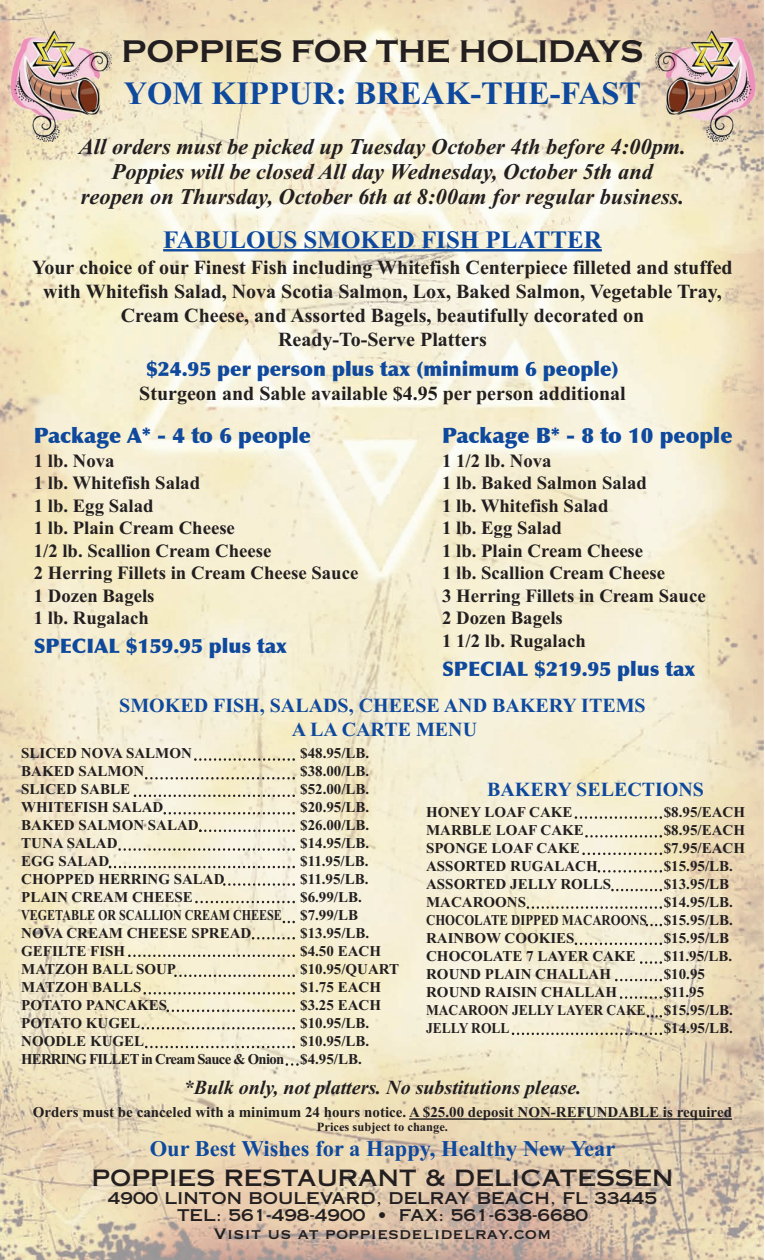
<style>
.page{position:relative;width:765px;height:1260px;background:#fff}
.page>*{position:absolute;margin:0;border:0;box-sizing:border-box;transform-origin:0 0}
.t1{font:700 32.5px "Times New Roman";color:#0f499d}
.t2{font:700 32.5px "Copperplate Gothic";color:#231f20}
.t3{font:700 25px "Times New Roman";color:#0f499d}
.t4{font:italic 700 22.5px/25px "Times New Roman";color:#231f20;text-align:center}
.t5{font:700 22.5px "Times New Roman";color:#0f499d}
.t6{font:22.5px "Copperplate Thirty One AB";color:#231f20}
.t7{font:900 21.25px "Optima";color:#0f499d}
.t8{font:700 20px/24px "Times New Roman";color:#231f20;text-align:center}
.t9{font:900 20px "Optima";color:#0f499d}
.t10{font:700 20px/24px "Times New Roman";color:#0f499d;text-align:center}
.t11{font:italic 700 20px "Times New Roman";color:#231f20}
.t12{font:20px "Copperplate Thirty One BC";color:#231f20}
.t13{font:700 18.75px/22.5px "Times New Roman";color:#231f20}
.t14{font:16.25px/17.5px "Copperplate Thirty One AB";color:#231f20;text-align:center}
.t15{font:700 15px/18px "Times New Roman";color:#231f20}
.t16{font:700 15px/18px "Times New Roman";letter-spacing:-.05em;color:#231f20}
.t17{font:700 12.5px "Times New Roman";color:#231f20}
</style>
<div class="page">
<img style="left:0;top:0;width:764px;height:1260px">
<hr style="left:163px;top:249px;width:439px;height:2px;background:#0f499d">
<hr style="left:409px;top:1118px;width:323px;height:2px;background:#231f20">
<img style="left:655px;top:31px;width:101px;height:111px">
<img style="left:11px;top:31px;width:100px;height:111px">
<svg style="left:194px;top:758px;width:101px;height:3px"></svg>
<svg style="left:575px;top:816px;width:87px;height:3px"></svg>
<svg style="left:585px;top:835px;width:77px;height:3px"></svg>
<svg style="left:582px;top:853px;width:80px;height:2px"></svg>
<svg style="left:598px;top:870px;width:64px;height:3px"></svg>
<svg style="left:611px;top:889px;width:51px;height:2px"></svg>
<svg style="left:527px;top:906px;width:135px;height:3px"></svg>
<svg style="left:646px;top:924px;width:16px;height:2px"></svg>
<svg style="left:575px;top:943px;width:87px;height:2px"></svg>
<svg style="left:640px;top:961px;width:22px;height:3px"></svg>
<svg style="left:615px;top:979px;width:47px;height:2px"></svg>
<svg style="left:620px;top:996px;width:42px;height:3px"></svg>
<svg style="left:647px;top:1015px;width:15px;height:3px"></svg>
<svg style="left:512px;top:1033px;width:150px;height:2px"></svg>
<svg style="left:145px;top:777px;width:150px;height:3px"></svg>
<svg style="left:134px;top:795px;width:161px;height:2px"></svg>
<svg style="left:164px;top:812px;width:131px;height:3px"></svg>
<svg style="left:199px;top:830px;width:96px;height:2px"></svg>
<svg style="left:118px;top:848px;width:177px;height:3px"></svg>
<svg style="left:109px;top:866px;width:186px;height:2px"></svg>
<svg style="left:223px;top:883px;width:72px;height:3px"></svg>
<svg style="left:195px;top:901px;width:100px;height:2px"></svg>
<svg style="left:283px;top:921px;width:12px;height:2px"></svg>
<svg style="left:252px;top:937px;width:43px;height:3px"></svg>
<svg style="left:128px;top:955px;width:167px;height:2px"></svg>
<svg style="left:174px;top:975px;width:121px;height:2px"></svg>
<svg style="left:143px;top:992px;width:152px;height:3px"></svg>
<svg style="left:167px;top:1010px;width:128px;height:2px"></svg>
<svg style="left:142px;top:1027px;width:153px;height:3px"></svg>
<svg style="left:145px;top:1046px;width:150px;height:2px"></svg>
<svg style="left:286px;top:1063px;width:13px;height:3px"></svg>
<h1 class="t2" style="left:122px;top:32px;width:523px">POPPIES FOR THE HOLIDAYS</h1>
<h1 class="t1" style="left:124px;top:74px;width:519px">YOM KIPPUR: BREAK-THE-FAST</h1>
<h3 class="t4" style="left:79px;top:134px;width:609px">All orders must be picked up Tuesday October 4th before 4:00pm.<br>Poppies will be closed All day Wednesday, October 5th and reopen on Thursday, October 6th at 8:00am for regular business.</h3>
<h2 class="t3" style="left:163px;top:224px;width:440px">FABULOUS SMOKED FISH PLATTER</h2>
<p class="t8" style="left:32px;top:255px;width:702px">Your choice of our Finest Fish including Whitefish Centerpiece filleted and stuffed with Whitefish Salad, Nova Scotia Salmon, Lox, Baked Salmon, Vegetable Tray, Cream Cheese, and Assorted Bagels, beautifully decorated on<br>Ready-To-Serve Platters</p>
<h3 class="t9" style="left:146px;top:357px;width:474px">$24.95 per person plus tax (minimum 6 people)</h3>
<h3 class="t8" style="left:139px;top:381px;width:488px">Sturgeon and Sable available $4.95 per person additional</h3>
<h3 class="t7" style="left:34px;top:423px;width:279px">Package A* - 4 to 6 people</h3>
<p class="t13" style="left:34px;top:449px;width:326px">1 lb. Nova<br>1 lb. Whitefish Salad<br>1 lb. Egg Salad<br>1 lb. Plain Cream Cheese<br>1/2 lb. Scallion Cream Cheese<br>2 Herring Fillets in Cream Cheese Sauce<br>1 Dozen Bagels<br>1 lb. Rugalach</p>
<h3 class="t9" style="left:34px;top:634px;width:255px">SPECIAL $159.95 plus tax</h3>
<h3 class="t7" style="left:442px;top:423px;width:292px">Package B* - 8 to 10 people</h3>
<p class="t13" style="left:442px;top:449px;width:265px">1 1/2 lb. Nova<br>1 lb. Baked Salmon Salad<br>1 lb. Whitefish Salad<br>1 lb. Egg Salad<br>1 lb. Plain Cream Cheese<br>1 lb. Scallion Cream Cheese<br>3 Herring Fillets in Cream Sauce<br>2 Dozen Bagels<br>1 1/2 lb. Rugalach</p>
<h3 class="t9" style="left:442px;top:656px;width:255px">SPECIAL $219.95 plus tax</h3>
<h3 class="t10" style="left:119px;top:693px;width:528px">SMOKED FISH, SALADS, CHEESE AND BAKERY ITEMS<br>A LA CARTE MENU</h3>
<p class="t15" style="left:21px;top:744px;width:172px">SLICED NOVA SALMON</p>
<p class="t15" style="left:300px;top:744px;width:71px">$48.95/LB.</p>
<p class="t15" style="left:21px;top:762px;width:124px">BAKED SALMON</p>
<p class="t15" style="left:300px;top:762px;width:71px">$38.00/LB.</p>
<p class="t15" style="left:21px;top:780px;width:110px">SLICED SABLE</p>
<p class="t15" style="left:300px;top:780px;width:71px">$52.00/LB.</p>
<p class="t15" style="left:21px;top:798px;width:144px">WHITEFISH SALAD</p>
<p class="t15" style="left:300px;top:798px;width:71px">$20.95/LB.</p>
<p class="t15" style="left:21px;top:816px;width:179px">BAKED SALMON SALAD</p>
<p class="t15" style="left:300px;top:816px;width:71px">$26.00/LB.</p>
<p class="t15" style="left:21px;top:834px;width:98px">TUNA SALAD</p>
<p class="t15" style="left:300px;top:834px;width:71px">$14.95/LB.</p>
<p class="t15" style="left:21px;top:852px;width:89px">EGG SALAD</p>
<p class="t15" style="left:300px;top:852px;width:70px">$11.95/LB.</p>
<p class="t15" style="left:21px;top:870px;width:205px">CHOPPED HERRING SALAD</p>
<p class="t15" style="left:300px;top:870px;width:70px">$11.95/LB.</p>
<p class="t15" style="left:21px;top:888px;width:173px">PLAIN CREAM CHEESE</p>
<h3 class="t10" style="left:487px;top:777px;width:218px">BAKERY SELECTIONS</h3>
<p class="t15" style="left:426px;top:803px;width:148px">HONEY LOAF CAKE</p>
<p class="t15" style="left:664px;top:803px;width:83px">$8.95/EACH</p>
<p class="t15" style="left:426px;top:821px;width:159px">MARBLE LOAF CAKE</p>
<p class="t15" style="left:664px;top:821px;width:83px">$8.95/EACH</p>
<p class="t15" style="left:426px;top:839px;width:155px">SPONGE LOAF CAKE</p>
<p class="t15" style="left:664px;top:839px;width:83px">$7.95/EACH</p>
<p class="t15" style="left:426px;top:857px;width:173px">ASSORTED RUGALACH</p>
<p class="t15" style="left:664px;top:857px;width:71px">$15.95/LB.</p>
<p class="t15" style="left:426px;top:875px;width:187px">ASSORTED JELLY ROLLS</p>
<p class="t15" style="left:664px;top:875px;width:67px">$13.95/LB</p>
<p class="t15" style="left:426px;top:893px;width:101px">MACAROONS</p>
<p class="t15" style="left:21px;top:888px;width:342px;text-indent:279px">$6.99/LB.<br>VEGETABLE OR SCALLION CREAM CHEESE $7.99/LB<br>NOVA CREAM CHEESE SPREAD</p>
<p class="t15" style="left:426px;top:893px;width:308px;text-align:justify;text-indent:238px">$14.95/LB.<br>CHOCOLATE DIPPED MACAROONS $15.95/LB.<br>RAINBOW COOKIES</p>
<p class="t15" style="left:300px;top:924px;width:71px">$13.95/LB.</p>
<p class="t15" style="left:664px;top:929px;width:67px">$15.95/LB</p>
<p class="t15" style="left:21px;top:942px;width:106px">GEFILTE FISH</p>
<p class="t15" style="left:300px;top:942px;width:82px">$4.50 EACH</p>
<p class="t15" style="left:21px;top:960px;width:156px">MATZOH BALL SOUP</p>
<p class="t15" style="left:300px;top:960px;width:101px">$10.95/QUART</p>
<p class="t15" style="left:21px;top:978px;width:122px">MATZOH BALLS</p>
<p class="t15" style="left:300px;top:978px;width:82px">$1.75 EACH</p>
<p class="t15" style="left:21px;top:996px;width:147px">POTATO PANCAKES</p>
<p class="t15" style="left:300px;top:996px;width:82px">$3.25 EACH</p>
<p class="t15" style="left:21px;top:1014px;width:120px">POTATO KUGEL</p>
<p class="t15" style="left:300px;top:1014px;width:71px">$10.95/LB.</p>
<p class="t15" style="left:21px;top:1032px;width:124px">NOODLE KUGEL</p>
<p class="t16" style="left:21px;top:1032px;width:350px;text-indent:279px">$10.95/LB.<br>HERRING FILLET in Cream Sauce &amp; Onion $4.95/LB.</p>
<p class="t15" style="left:426px;top:947px;width:211px">CHOCOLATE 7 LAYER CAKE</p>
<p class="t15" style="left:664px;top:947px;width:70px">$11.95/LB.</p>
<p class="t15" style="left:426px;top:965px;width:186px">ROUND PLAIN CHALLAH</p>
<p class="t15" style="left:664px;top:965px;width:43px">$10.95</p>
<p class="t15" style="left:426px;top:983px;width:192px">ROUND RAISIN CHALLAH</p>
<p class="t15" style="left:426px;top:983px;width:308px;text-indent:238px">$11.95<br>MACAROON JELLY LAYER CAKE $15.95/LB.<br>JELLY ROLL</p>
<p class="t15" style="left:664px;top:1019px;width:71px">$14.95/LB.</p>
<h3 class="t11" style="left:184px;top:1075px;width:399px">*Bulk only, not platters. No substitutions please.</h3>
<p class="t15" style="left:33px;top:1103px;width:701px">Orders must be canceled with a minimum 24 hours notice. A $25.00 deposit NON-REFUNDABLE is required</p>
<p class="t17" style="left:317px;top:1120px;width:133px">Prices subject to change.</p>
<h3 class="t5" style="left:150px;top:1135px;width:467px">Our Best Wishes for a Happy, Healthy New Year</h3>
<h3 class="t6" style="left:91px;top:1170px;width:584px">POPPIES RESTAURANT &amp; DELICATESSEN</h3>
<p class="t14" style="left:108px;top:1191px;width:551px">4900 LINTON BOULEVARD, DELRAY BEACH, FL 33445<br>TEL: 561-498-4900 • FAX: 561-638-6680</p>
<h3 class="t12" style="left:213px;top:1220px;width:340px">Visit us at poppiesdelidelray.com</h3>
</div>
